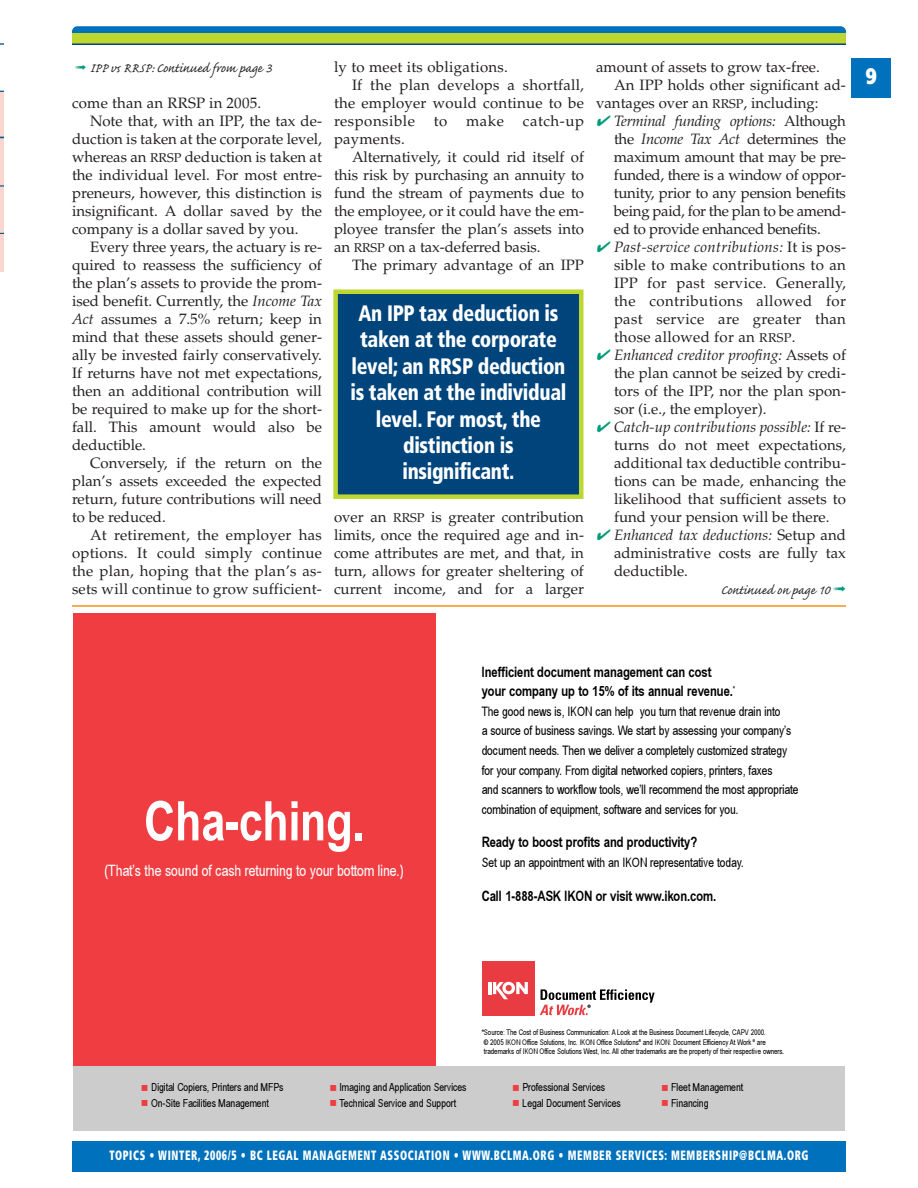
<style>
.page{position:relative;width:918px;height:1188px;background:#fff}
.page>*{position:absolute;margin:0;border:0;box-sizing:border-box;transform-origin:0 0}
.t1{font:54.75px "Arial Narrow Bold+T42+SVWDBL";letter-spacing:-.01em;color:#fff}
.t2{font:900 22.5px "Frutiger";color:#fff;scale:.71 1}
.t3{font:900 condensed 22.35px/26.4px "Frutiger";letter-spacing:-.015em;color:#fff;text-align:center;scale:.9 1}
.t4{font:16.5px "Caflisch Script";color:#231f20}
.t5{font:15.6px "Arial Narrow+T42+SQPKIM";letter-spacing:-.01em;color:#fff}
.t6{font:15px/18px "Palatino";color:#231f20;text-align:justify}
.t7{font:15px "Palatino";letter-spacing:.02em;color:#231f20}
.t8{font:15px "Palatino";letter-spacing:.035em;color:#231f20}
.t9{font:14.4px/19.5px "Arial Narrow Bold+T42+SVWDBL";letter-spacing:-.01em;color:#000}
.t10{font:900 condensed 13.5px "Frutiger";letter-spacing:.06em;color:#fff;scale:.75 1}
.t11{font:13.05px/19.5px "Arial Narrow+T42+SQPKIM";letter-spacing:-.01em;color:#000}
.t12{font:11.1px "Arial Narrow+T42+SQPKIM";letter-spacing:-.01em;color:#000}
.t13{font:7.8px/9.8px "Arial Narrow+T42+SQPKIM";letter-spacing:-.01em;color:#000}
.s1{color:#009b7a}
.s2{font-size:12.75px}
.s3{font-style:italic}
</style>
<div class="page">
<div style="left:72px;top:26px;width:774px;height:11px;background:#0071bc;border-radius:5px"></div>
<div style="left:72px;top:1142px;width:774px;height:30px;background:#0071bc"></div>
<div style="left:72px;top:33px;width:774px;height:11px;background:#bed630"></div>
<hr style="left:72px;top:44px;width:774px;height:1px;background:#00447c">
<div style="left:851px;top:58px;width:40px;height:40px;background:#0071bc"></div>
<div style="left:74px;top:614px;width:362px;height:516px;background:#ef3d42"></div>
<div style="left:74px;top:1066px;width:771px;height:64px;background:#ccc"></div>
<div style="left:482px;top:961px;width:53px;height:54px;background:#e93c42"></div>
<svg style="left:488px;top:982px;width:40px;height:17px"></svg>
<svg style="left:540px;top:989px;width:114px;height:26px"></svg>
<hr style="left:72px;top:605px;width:774px;height:2px;background:#f78f1e">
<svg style="left:0;top:43px;width:3px;height:229px"></svg>
<div style="left:0;top:50px;width:5px;height:32px;background:#fff"></div>
<div style="left:336px;top:292px;width:245px;height:205px;background:#00447c"></div>
<div style="left:333px;top:290px;width:251px;height:209px;border:4px solid #bed630"></div>
<p class="t4" style="left:75px;top:62px;width:198px"><span class="s1">➟</span> IPP vs RRSP: Continued from page 3</p>
<p class="t6" style="left:72px;top:96px;width:191px">come than an RRSP in 2005.</p>
<p class="t6" style="left:90px;top:114px;width:234px">Note that, with an IPP, the tax de-</p>
<p class="t6" style="left:72px;top:132px;width:252px">duction is taken at the corporate level,</p>
<p class="t6" style="left:72px;top:150px;width:252px">whereas an <span class="s2">RRSP</span> deduction is taken at</p>
<p class="t6" style="left:72px;top:168px;width:252px">the individual level. For most entre-</p>
<p class="t6" style="left:72px;top:186px;width:251px">preneurs, however, this distinction is</p>
<p class="t6" style="left:72px;top:204px;width:252px">insignificant. A dollar saved by the</p>
<p class="t6" style="left:72px;top:222px;width:228px">company is a dollar saved by you.</p>
<p class="t6" style="left:90px;top:240px;width:234px">Every three years, the actuary is re-</p>
<p class="t6" style="left:72px;top:258px;width:251px">quired to reassess the sufficiency of</p>
<p class="t6" style="left:72px;top:276px;width:252px">the plan’s assets to provide the prom-</p>
<p class="t6" style="left:72px;top:294px;width:252px">ised benefit. Currently, the <span class="s3">Income Tax</span></p>
<p class="t6" style="left:72px;top:312px;width:252px"><span class="s3">Act</span> assumes a 7.5% return; keep in</p>
<p class="t6" style="left:72px;top:330px;width:252px">mind that these assets should gener-</p>
<p class="t6" style="left:72px;top:348px;width:252px">ally be invested fairly conservatively.</p>
<p class="t6" style="left:72px;top:366px;width:252px">If returns have not met expectations,</p>
<p class="t6" style="left:72px;top:384px;width:252px">then an additional contribution will</p>
<p class="t6" style="left:72px;top:402px;width:252px">be required to make up for the short-</p>
<p class="t6" style="left:72px;top:420px;width:252px">fall. This amount would also be</p>
<p class="t6" style="left:72px;top:438px;width:76px">deductible.</p>
<p class="t6" style="left:90px;top:456px;width:233px">Conversely, if the return on the</p>
<p class="t6" style="left:72px;top:474px;width:251px">plan’s assets exceeded the expected</p>
<p class="t6" style="left:72px;top:492px;width:251px">return, future contributions will need</p>
<p class="t6" style="left:72px;top:510px;width:95px">to be reduced.</p>
<p class="t7" style="left:90px;top:529px;width:233px">At retirement, the employer has</p>
<p class="t7" style="left:72px;top:547px;width:251px">options. It could simply continue</p>
<p class="t7" style="left:72px;top:565px;width:251px">the plan, hoping that the plan’s as-</p>
<p class="t7" style="left:72px;top:583px;width:251px">sets will continue to grow sufficient-</p>
<p class="t7" style="left:334px;top:61px;width:175px">ly to meet its obligations.</p>
<p class="t6" style="left:352px;top:78px;width:234px">If the plan develops a shortfall,</p>
<p class="t6" style="left:334px;top:96px;width:252px">the employer would continue to be</p>
<p class="t8" style="left:334px;top:115px;width:82px">responsible</p>
<p class="t6" style="left:434px;top:114px;width:15px">to</p>
<p class="t6" style="left:466px;top:114px;width:39px">make</p>
<p class="t6" style="left:523px;top:114px;width:63px">catch-up</p>
<p class="t6" style="left:334px;top:132px;width:72px">payments.</p>
<p class="t6" style="left:352px;top:150px;width:234px">Alternatively, it could rid itself of</p>
<p class="t6" style="left:334px;top:168px;width:252px">this risk by purchasing an annuity to</p>
<p class="t6" style="left:334px;top:186px;width:252px">fund the stream of payments due to</p>
<p class="t6" style="left:334px;top:204px;width:252px">the employee, or it could have the em-</p>
<p class="t6" style="left:334px;top:222px;width:252px">ployee transfer the plan’s assets into</p>
<p class="t6" style="left:334px;top:240px;width:208px">an <span class="s2">RRSP</span> on a tax-deferred basis.</p>
<p class="t6" style="left:352px;top:258px;width:234px">The primary advantage of an IPP</p>
<h3 class="t3" style="left:351px;top:302px;width:241px">An IPP tax deduction is taken at the corporate level; an RRSP deduction is taken at the individual level. For most, the distinction is insignificant.</h3>
<p class="t6" style="left:334px;top:510px;width:252px">over an <span class="s2">RRSP</span> is greater contribution limits, once the required age and in&shy;come attributes are met, and that, in turn, allows for greater sheltering of current income, and for a larger</p>
<p class="t6" style="left:596px;top:60px;width:225px">amount of assets to grow tax-free.</p>
<p class="t6" style="left:614px;top:78px;width:233px">An IPP holds other significant ad-</p>
<p class="t6" style="left:596px;top:96px;width:224px">vantages over an <span class="s2">RRSP</span>, including:</p>
<p class="t6" style="left:614px;top:114px;width:234px;text-indent:-18px"><span class="s1">✔</span> <span class="s3">Terminal funding options:</span> Although the <span class="s3">Income Tax Act</span> determines the maximum amount that may be pre&shy;funded, there is a window of oppor&shy;tunity, prior to any pension benefits being paid, for the plan to be amend&shy;ed to provide enhanced benefits.</p>
<p class="t6" style="left:614px;top:240px;width:234px;text-indent:-18px"><span class="s1">✔</span> <span class="s3">Past-service contributions:</span> It is pos&shy;sible to make contributions to an IPP for past service. Generally, the contributions allowed for past service are greater than those allowed for an <span class="s2">RRSP</span>.</p>
<p class="t6" style="left:614px;top:348px;width:234px;text-indent:-18px"><span class="s1">✔</span> <span class="s3">Enhanced creditor proofing:</span> Assets of the plan cannot be seized by credi&shy;tors of the IPP, nor the plan spon&shy;sor (i.e., the employer).</p>
<p class="t6" style="left:614px;top:420px;width:234px;text-indent:-18px"><span class="s1">✔</span> <span class="s3">Catch-up contributions possible:</span> If re&shy;turns do not meet expectations, additional tax deductible contribu&shy;tions can be made, enhancing the likelihood that sufficient assets to fund your pension will be there.</p>
<p class="t6" style="left:614px;top:528px;width:234px;text-indent:-18px"><span class="s1">✔</span> <span class="s3">Enhanced tax deductions:</span> Setup and administrative costs are fully tax deductible.</p>
<p class="t4" style="left:721px;top:584px;width:127px">Continued on page 10 <span class="s1">➟</span></p>
<h2 class="t2" style="left:866px;top:67px;width:17px">9</h2>
<h1 class="t1" style="left:144px;top:801px;width:221px">Cha-ching.</h1>
<p class="t5" style="left:104px;top:865px;width:301px">(That’s the sound of cash returning to your bottom line.)</p>
<p class="t9" style="left:482px;top:663px;width:255px">Inefficient document management can cost your company up to 15% of its annual revenue.<sup>*</sup></p>
<p class="t11" style="left:482px;top:703px;width:319px">The good news is, IKON can help you turn that revenue drain into<br>a source of business savings. We start by assessing your company’s document needs. Then we deliver a completely customized strategy for your company. From digital networked copiers, printers, faxes<br>and scanners to workflow tools, we’ll recommend the most appropriate combination of equipment, software and services for you.</p>
<p class="t9" style="left:482px;top:834px;width:217px">Ready to boost profits and productivity?</p>
<p class="t11" style="left:482px;top:854px;width:264px">Set up an appointment with an IKON representative today.</p>
<p class="t9" style="left:482px;top:887px;width:236px">Call 1-888-ASK IKON or visit www.ikon.com.</p>
<p class="t13" style="left:482px;top:1028px;width:304px">*Source: The Cost of Business Communication: A Look at the Business Document Lifecycle, CAPV 2000.<br>© 2005 IKON Office Solutions, Inc. IKON Office Solutions<sup>®</sup> and IKON: Document Efficiency At Work <sup>®</sup> are trademarks of IKON Office Solutions West, Inc. All other trademarks are the property of their respective owners.</p>
<p class="t12" style="left:151px;top:1084px;width:134px">Digital Copiers, Printers and MFPs</p>
<p class="t12" style="left:340px;top:1084px;width:129px">Imaging and Application Services</p>
<p class="t12" style="left:523px;top:1084px;width:84px">Professional Services</p>
<p class="t12" style="left:671px;top:1084px;width:74px">Fleet Management</p>
<p class="t12" style="left:151px;top:1099px;width:119px">On-Site Facilities Management</p>
<p class="t12" style="left:340px;top:1099px;width:118px">Technical Service and Support</p>
<p class="t12" style="left:523px;top:1099px;width:100px">Legal Document Services</p>
<p class="t12" style="left:671px;top:1099px;width:39px">Financing</p>
<p class="t10" style="left:109px;top:1150px;width:934px">TOPICS • WINTER, 2006/5 • BC LEGAL MANAGEMENT ASSOCIATION • WWW.BCLMA.ORG • MEMBER SERVICES: MEMBERSHIP@BCLMA.ORG</p>
</div>
